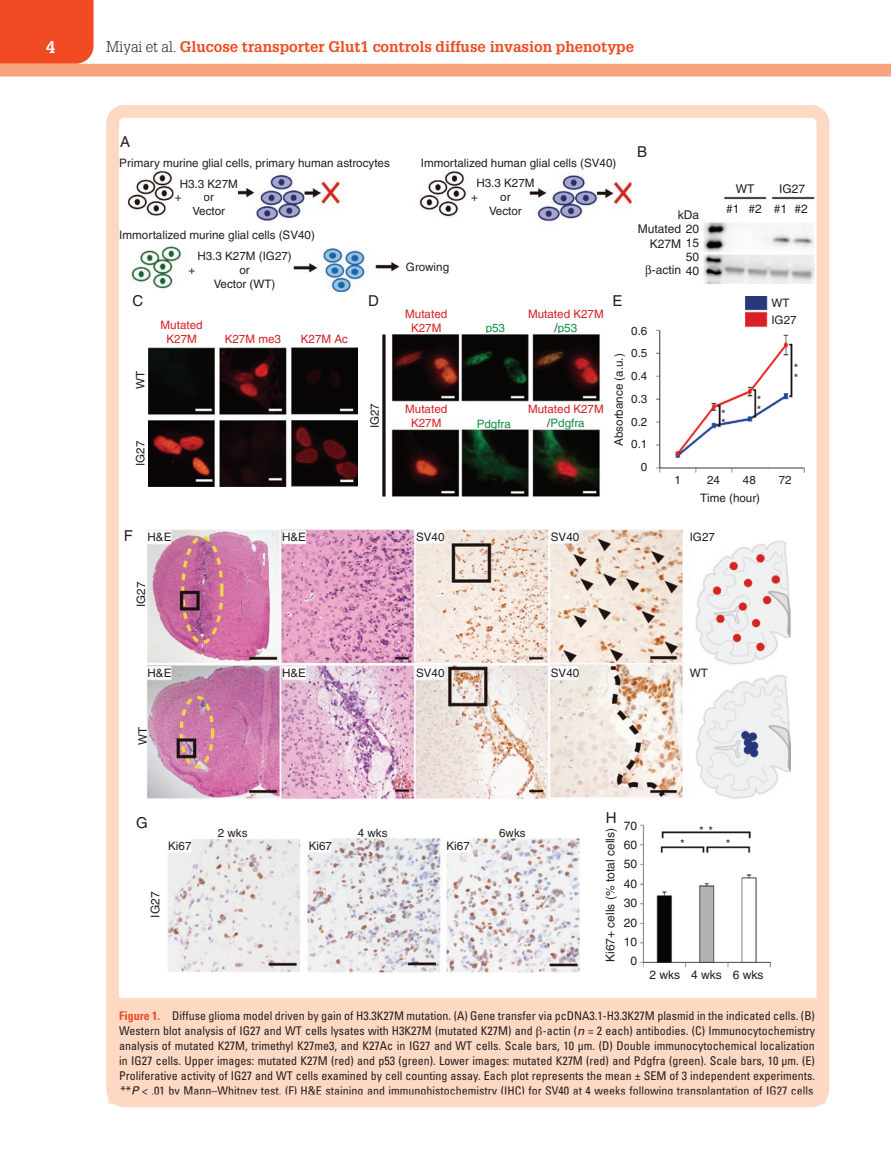
<style>
.page{position:relative;width:891px;height:1175px;background:#fff}
.page>*{position:absolute;margin:0;border:0;box-sizing:border-box;transform-origin:0 0}
.t1{font:700 16.5px "Glypha LT Std";color:#fff}
.t2{font:700 15px "Glypha LT Std";color:#f04b22}
.t3{font:15px "Helvetica";color:#231f20}
.t4{font:condensed 12px/15px "Univers LT Std";color:#231f20;text-align:justify}
.t5{font:12px/19.4px "Helvetica";color:#231f20;text-align:right}
.t6{font:11.7px/14px "Helvetica";color:#231f20}
.t7{font:11.7px/14px "Helvetica";color:#d32027;text-align:center}
.t8{font:11.7px "Helvetica";color:#119044}
.s1{font-weight:300;color:#231f20}
.s2{color:#231f20}
.s3{font-size:15px}
.s4{font-weight:700;color:#f04b22}
.s5{font-family:"Gandhari Unicode";font-stretch:normal}
.s6{font-style:italic;font-stretch:normal}
</style>
<div class="page">
<div style="left:0;top:0;width:94px;height:64px;background:#f04b22"></div>
<div style="left:0;top:64px;width:891px;height:12px;background:#f7a37d"></div>
<div style="left:109px;top:998px;width:717px;height:105px;background:#fdd8c3"></div>
<img style="left:656px;top:296px;width:148px;height:176px">
<img style="left:703px;top:196px;width:112px;height:87px">
<img style="left:167px;top:838px;width:412px;height:135px">
<img style="left:640px;top:824px;width:130px;height:143px">
<img style="left:146px;top:530px;width:644px;height:269px">
<img style="left:128px;top:170px;width:504px;height:122px">
<img style="left:128px;top:231px;width:186px;height:11px">
<img style="left:407px;top:262px;width:41px;height:11px">
<img style="left:181px;top:179px;width:56px;height:9px">
<svg style="left:204px;top:195px;width:10px;height:7px"></svg>
<img style="left:193px;top:207px;width:32px;height:9px">
<img style="left:198px;top:252px;width:93px;height:11px">
<svg style="left:240px;top:268px;width:10px;height:6px"></svg>
<img style="left:214px;top:280px;width:61px;height:11px">
<img style="left:477px;top:178px;width:57px;height:9px">
<svg style="left:501px;top:194px;width:10px;height:7px"></svg>
<img style="left:489px;top:206px;width:33px;height:9px">
<svg style="left:189px;top:268px;width:6px;height:6px"></svg>
<svg style="left:472px;top:195px;width:6px;height:6px"></svg>
<svg style="left:175px;top:196px;width:6px;height:5px"></svg>
<img style="left:149px;top:347px;width:208px;height:139px">
<img style="left:382px;top:334px;width:218px;height:163px">
<div style="left:106px;top:105px;width:723px;height:1002px;border:13px solid #fdd8c3;border-radius:12px"></div>
<h1 class="t1" style="left:46px;top:37px;width:11px">4</h1>
<p class="t2" style="left:106px;top:37px;width:529px"><span class="s1">Miyai et al.</span> Glucose transporter Glut1 controls diffuse invasion phenotype</p>
<p class="t3" style="left:120px;top:133px;width:12px">A</p>
<p class="t6" style="left:119px;top:156px;width:272px">Primary murine glial cells, primary human astrocytes</p>
<p class="t6" style="left:421px;top:156px;width:197px">Immortalized human glial cells (SV40)</p>
<p class="t6" style="left:476px;top:176px;width:60px;text-align:center">H3.3 K27M or<br>Vector</p>
<p class="t6" style="left:180px;top:176px;width:60px;text-align:center">H3.3 K27M or<br>Vector</p>
<p class="t6" style="left:197px;top:249px;width:96px;text-align:center">H3.3 K27M (IG27) or<br>Vector (WT)</p>
<p class="t6" style="left:175px;top:190px;width:8px">+</p>
<p class="t6" style="left:471px;top:190px;width:8px">+</p>
<p class="t6" style="left:119px;top:228px;width:197px">Immortalized murine glial cells (SV40)</p>
<p class="t6" style="left:406px;top:260px;width:45px">Growing</p>
<p class="t6" style="left:188px;top:263px;width:8px">+</p>
<p class="t3" style="left:132px;top:292px;width:12px">C</p>
<p class="t3" style="left:368px;top:292px;width:12px">D</p>
<p class="t3" style="left:612px;top:292px;width:12px">E</p>
<p class="t3" style="left:637px;top:143px;width:12px">B</p>
<p class="t5" style="left:638px;top:207px;width:63px;line-height:14.5px">kDa<br>Mutated 20<br>K27M 15</p>
<p class="t5" style="left:652px;top:250px;width:49px;line-height:13.5px">50<br>-actin 40</p>
<p class="t6" style="left:134px;top:389px;width:20px;rotate:-90deg">WT</p>
<p class="t7" style="left:161px;top:318px;width:44px">Mutated<br>K27M</p>
<p class="t6" style="left:134px;top:466px;width:27px;rotate:-90deg">IG27</p>
<p class="t7" style="left:225px;top:332px;width:58px">K27M me3</p>
<p class="t7" style="left:301px;top:332px;width:49px">K27M Ac</p>
<p class="t7" style="left:405px;top:307px;width:44px">Mutated<br>K27M</p>
<p class="t7" style="left:528px;top:307px;width:77px">Mutated K27M</p>
<p class="t8" style="left:486px;top:321px;width:21px">p53</p>
<p class="t8" style="left:555px;top:321px;width:24px"><span class="s2">/</span>p53</p>
<p class="t6" style="left:368px;top:428px;width:27px;rotate:-90deg">IG27</p>
<p class="t7" style="left:405px;top:402px;width:44px">Mutated<br>K27M</p>
<p class="t7" style="left:528px;top:402px;width:77px">Mutated K27M</p>
<p class="t8" style="left:477px;top:416px;width:36px">Pdgfra</p>
<p class="t8" style="left:547px;top:416px;width:39px"><span class="s2">/</span>Pdgfra</p>
<p class="t6" style="left:631px;top:319px;width:18px;line-height:22.8px;text-align:justify">0.6<br>0.5<br>0.4<br>0.3</p>
<p class="t6" style="left:612px;top:446px;width:94px;rotate:-90deg">Absorbance (a.u.)</p>
<p class="t6" style="left:631px;top:414px;width:18px">0.2</p>
<p class="t6" style="left:631px;top:433px;width:18px;line-height:22.6px;text-align:right">0.1<br>0</p>
<p class="t5" style="left:736px;top:179px;width:20px">WT</p>
<p class="t5" style="left:779px;top:179px;width:28px">IG27</p>
<p class="t5" style="left:726px;top:199px;width:15px">#1</p>
<p class="t5" style="left:748px;top:199px;width:61px">#2 #1 #2</p>
<p class="t6" style="left:771px;top:294px;width:27px;line-height:16.6px">WT<br>IG27</p>
<p class="t6" style="left:721px;top:408px;width:6px;line-height:9.6px">* *</p>
<p class="t6" style="left:757px;top:395px;width:6px;line-height:9.6px">* *</p>
<p class="t6" style="left:794px;top:363px;width:6px;line-height:9.6px">* *</p>
<p class="t6" style="left:124px;top:530px;width:49px"><span class="s3">F</span> H&amp;E</p>
<p class="t6" style="left:416px;top:530px;width:30px">SV40</p>
<p class="t6" style="left:551px;top:530px;width:30px">SV40</p>
<p class="t6" style="left:282px;top:530px;width:25px">H&amp;E</p>
<p class="t6" style="left:134px;top:607px;width:27px;rotate:-90deg">IG27</p>
<p class="t6" style="left:148px;top:666px;width:25px">H&amp;E</p>
<p class="t6" style="left:282px;top:666px;width:25px">H&amp;E</p>
<p class="t6" style="left:136px;top:745px;width:20px;rotate:-90deg">WT</p>
<p class="t6" style="left:416px;top:666px;width:30px">SV40</p>
<p class="t6" style="left:551px;top:666px;width:30px">SV40</p>
<p class="t6" style="left:675px;top:472px;width:8px">1</p>
<p class="t6" style="left:707px;top:472px;width:14px">24</p>
<p class="t6" style="left:743px;top:472px;width:14px">48</p>
<p class="t6" style="left:779px;top:472px;width:14px">72</p>
<p class="t6" style="left:700px;top:491px;width:62px">Time (hour)</p>
<p class="t6" style="left:690px;top:530px;width:27px">IG27</p>
<p class="t6" style="left:690px;top:666px;width:20px">WT</p>
<p class="t3" style="left:136px;top:814px;width:13px">G</p>
<p class="t6" style="left:218px;top:825px;width:31px">2 wks</p>
<p class="t6" style="left:358px;top:825px;width:31px">4 wks</p>
<p class="t6" style="left:499px;top:825px;width:28px">6wks</p>
<p class="t6" style="left:168px;top:839px;width:25px">Ki67</p>
<p class="t6" style="left:309px;top:839px;width:25px">Ki67</p>
<p class="t6" style="left:447px;top:839px;width:25px">Ki67</p>
<p class="t5" style="left:146px;top:917px;width:28px;rotate:-90deg">IG27</p>
<p class="t3" style="left:606px;top:809px;width:12px">H</p>
<p class="t5" style="left:624px;top:816px;width:15px;text-align:justify">70<br>60<br>50<br>40<br>30<br>20<br>10</p>
<p class="t5" style="left:601px;top:962px;width:135px;rotate:-90deg">Ki67+ cells (% total cells)</p>
<p class="t5" style="left:630px;top:951px;width:8px">0</p>
<p class="t5" style="left:699px;top:821px;width:16px">* *</p>
<p class="t5" style="left:680px;top:834px;width:6px">*</p>
<p class="t5" style="left:726px;top:834px;width:6px">*</p>
<p class="t5" style="left:649px;top:965px;width:116px">2 wks 4 wks 6 wks</p>
<p class="t4" style="left:119px;top:1007px;width:698px"><span class="s4">Figure 1.</span> Diffuse glioma model driven by gain of H3.3K27M mutation. (A) Gene transfer via pcDNA3.1-H3.3K27M plasmid in the indicated cells. (B)<br>Western blot analysis of IG27 and WT cells lysates with H3K27M (mutated K27M) and <span class="s5">β</span>-actin (<span class="s6">n</span> = 2 each) antibodies. (C) Immunocytochemistry analysis of mutated K27M, trimethyl K27me3, and K27Ac in IG27 and WT cells. Scale bars, 10 µm. (D) Double immunocytochemical localization in IG27 cells. Upper images: mutated K27M (red) and p53 (green). Lower images: mutated K27M (red) and Pdgfra (green). Scale bars, 10 µm. (E)<br>Proliferative activity of IG27 and WT cells examined by cell counting assay. Each plot represents the mean ± SEM of 3 independent experiments. **<span class="s6">P</span> &lt; .01 by Mann–Whitney test. (F) H&amp;E staining and immunohistochemistry (IHC) for SV40 at 4 weeks following transplantation of IG27 cells</p>
</div>
